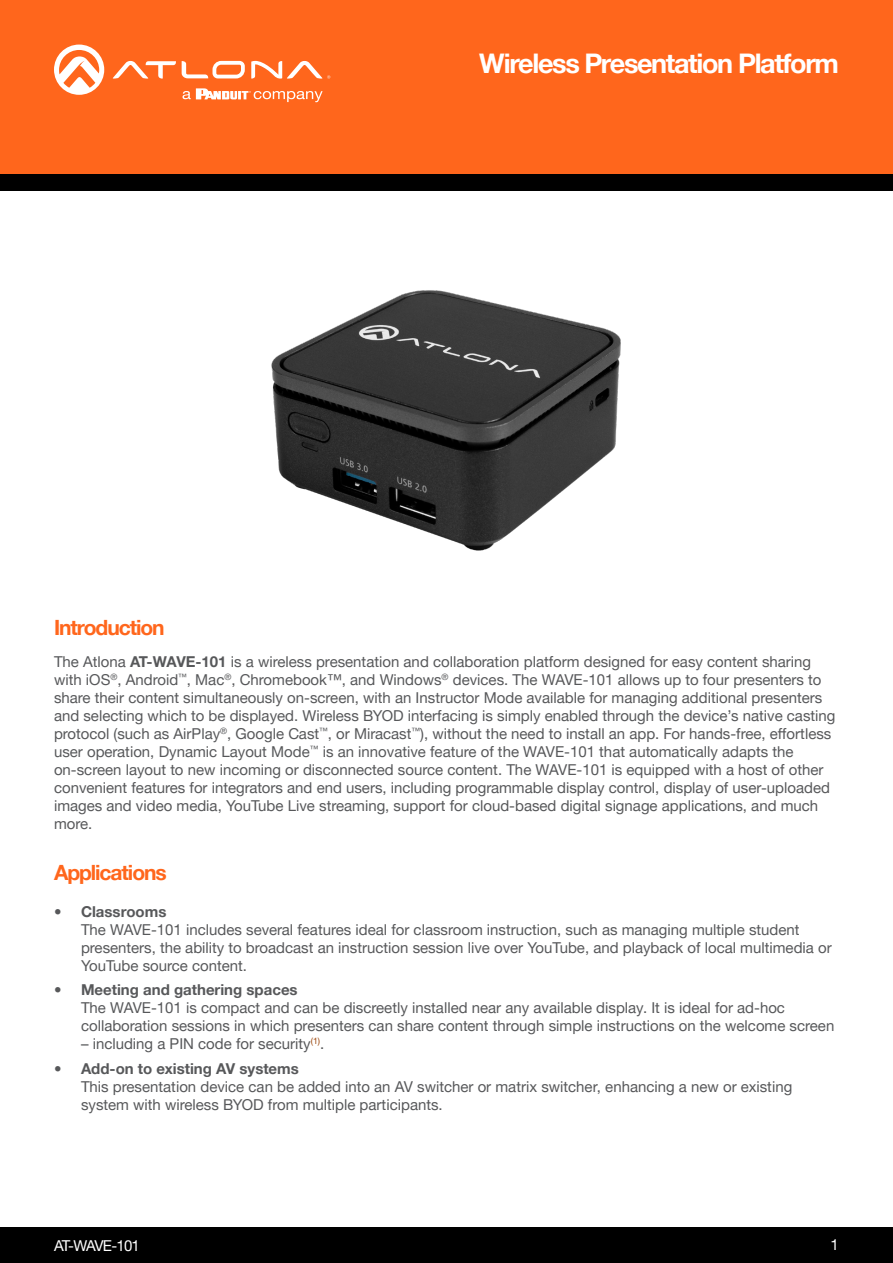
<style>
.page{position:relative;width:893px;height:1263px;background:#fff}
.page>*{position:absolute;margin:0;border:0;box-sizing:border-box;transform-origin:0 0}
.t1{font:700 27px "Helvetica Neue LTW1 G";letter-spacing:-.05em;color:#fff}
.Product_Type_First_P{font:700 21px "Helvetica Neue LTW1 G";letter-spacing:-.05em;color:#ff661c}
.General_Text{font:15px/18px "Helvetica Neue LTW1 G";color:#57585a}
.t2{font:15px "Helvetica Neue LTW1 G";letter-spacing:-.06em;color:#fff}
.s1{font-weight:700}
</style>
<div class="page">
<div style="left:0;top:1227px;width:893px;height:36px;background:#000"></div>
<div style="left:0;top:0;width:893px;height:174px;background:#ff661c"></div>
<div style="left:0;top:174px;width:893px;height:17px;background:#000"></div>
<svg style="left:182px;top:61px;width:63px;height:17px"></svg>
<svg style="left:113px;top:61px;width:63px;height:18px"></svg>
<svg style="left:251px;top:61px;width:79px;height:18px"></svg>
<svg style="left:54px;top:45px;width:50px;height:50px"></svg>
<svg style="left:183px;top:88px;width:140px;height:14px"></svg>
<img style="left:271px;top:290px;width:350px;height:261px">
<p class="Product_Type_First_P" style="left:54px;top:614px;width:112px">Introduction</p>
<h1 class="t1" style="left:479px;top:47px;width:361px">Wireless Presentation Platform</h1>
<p class="General_Text" style="left:54px;top:652px;width:783px">The Atlona <span class="s1">AT-WAVE-101</span> is a wireless presentation and collaboration platform designed for easy content sharing with iOS<sup>®</sup>, Android<sup>™</sup>, Mac<sup>®</sup>, Chromebook™, and Windows<sup>®</sup> devices. The WAVE-101 allows up to four presenters to share their content simultaneously on-screen, with an Instructor Mode available for managing additional presenters and selecting which to be displayed. Wireless BYOD interfacing is simply enabled through the device’s native casting protocol (such as AirPlay<sup>®</sup>, Google Cast<sup>™</sup>, or Miracast<sup>™</sup>), without the need to install an app. For hands-free, effortless user operation, Dynamic Layout Mode<sup>™</sup> is an innovative feature of the WAVE-101 that automatically adapts the on-screen layout to new incoming or disconnected source content. The WAVE-101 is equipped with a host of other convenient features for integrators and end users, including programmable display control, display of user-uploaded images and video media, YouTube Live streaming, support for cloud-based digital signage applications, and much more.</p>
<p class="Product_Type_First_P" style="left:54px;top:860px;width:114px">Applications</p>
<p class="General_Text" style="left:81px;top:902px;width:752px;text-indent:-27px"><span class="s1">• Classrooms<br></span>The WAVE-101 includes several features ideal for classroom instruction, such as managing multiple student presenters, the ability to broadcast an instruction session live over YouTube, and playback of local multimedia or YouTube source content.</p>
<p class="General_Text" style="left:81px;top:981px;width:755px;text-indent:-27px"><span class="s1">• Meeting and gathering spaces<br></span>The WAVE-101 is compact and can be discreetly installed near any available display. It is ideal for ad-hoc collaboration sessions in which presenters can share content through simple instructions on the welcome screen</p>
<p class="General_Text" style="left:81px;top:1035px;width:245px">– including a PIN code for security<sup>(1)</sup>.</p>
<p class="General_Text" style="left:81px;top:1059px;width:713px;text-indent:-27px"><span class="s1">• Add-on to existing AV systems<br></span>This presentation device can be added into an AV switcher or matrix switcher, enhancing a new or existing system with wireless BYOD from multiple participants.</p>
<p class="t2" style="left:54px;top:1236px;width:87px">AT-WAVE-101</p>
<p class="t2" style="left:831px;top:1235px;width:10px">1</p>
</div>
